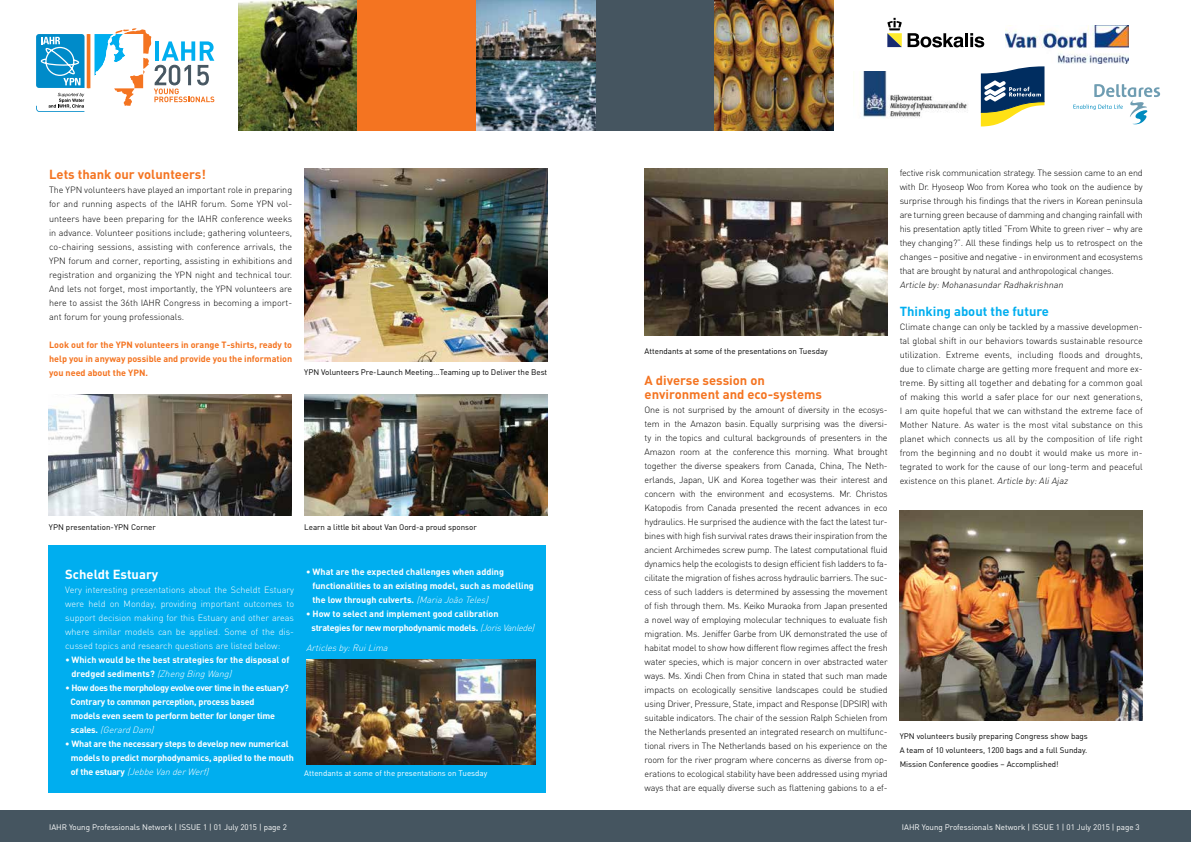
<style>
.page{position:relative;width:1191px;height:842px;background:#fff}
.page>*{position:absolute;margin:0;border:0;box-sizing:border-box;transform-origin:0 0}
.t1{font:700 13px/14px "DIN";color:#f47421}
.t2{font:700 13px "DIN";color:#00aeef}
.t3{font:700 13px "DIN";color:#fff}
.t4{font:300 9px/14px "DIN";letter-spacing:-.02em;color:#000;text-align:justify}
.t5{font:700 9px/14px "DIN";letter-spacing:-.02em;color:#fff}
.t6{font:300 9px/14px "DIN";color:#fff;text-align:justify}
.t7{font:700 9px/14px "DIN";color:#fff}
.t8{font:700 9px/14px "DIN";color:#f47421;text-align:justify}
.t9{font:italic 300 9px "DIN";color:#000}
.t10{font:italic 300 9px "DIN";color:#fff}
.t11{font:8px/14px "DIN";color:#000;text-align:justify}
.t12{font:8px "DIN";color:#fff}
.s1{font-weight:300}
.s2{font-weight:300;font-style:italic}
.s3{font-style:italic}
</style>
<div class="page">
<div style="left:49px;top:545px;width:497px;height:248px;background:#00aeef"></div>
<hr style="left:87px;top:34px;width:3px;height:54px;background:#f47421">
<svg style="left:94px;top:28px;width:120px;height:78px"></svg>
<svg style="left:36px;top:34px;width:48px;height:78px"></svg>
<img style="left:238px;top:0;width:119px;height:130px">
<div style="left:357px;top:0;width:119px;height:130px;background:#f47421"></div>
<div style="left:595px;top:0;width:119px;height:130px;background:#455560"></div>
<img style="left:476px;top:0;width:119px;height:130px">
<img style="left:714px;top:0;width:119px;height:130px">
<div style="left:0;top:810px;width:1191px;height:32px;background:#455560"></div>
<img style="left:304px;top:169px;width:243px;height:192px">
<img style="left:304px;top:394px;width:243px;height:122px">
<img style="left:306px;top:659px;width:229px;height:106px">
<img style="left:644px;top:169px;width:243px;height:167px">
<img style="left:899px;top:510px;width:243px;height:210px">
<img style="left:48px;top:394px;width:243px;height:122px">
<svg style="left:907px;top:33px;width:56px;height:14px"></svg>
<hr style="left:965px;top:33px;width:3px;height:14px;background:#000">
<svg style="left:970px;top:33px;width:14px;height:14px"></svg>
<svg style="left:887px;top:18px;width:14px;height:29px"></svg>
<img style="left:863px;top:72px;width:104px;height:46px">
<img style="left:1005px;top:25px;width:123px;height:39px">
<svg style="left:980px;top:66px;width:64px;height:60px"></svg>
<svg style="left:1073px;top:84px;width:87px;height:40px"></svg>
<h1 class="t1" style="left:49px;top:167px;width:158px">Lets thank our volunteers!</h1>
<p class="t4" style="left:49px;top:183px;width:245px">The YPN volunteers have played an important role in preparing for and running aspects of the IAHR forum. Some YPN vol&shy;unteers have been preparing for the IAHR conference weeks in advance. Volunteer positions include; gathering volunteers, co-chairing sessions, assisting with conference arrivals, the YPN forum and corner, reporting, assisting in exhibitions and registration and organizing the YPN night and technical tour.<br>And lets not forget, most importantly, the YPN volunteers are here to assist the 36th IAHR Congress in becoming a import&shy;ant forum for young professionals.</p>
<p class="t8" style="left:49px;top:337px;width:245px">Look out for the YPN volunteers in orange T-shirts, ready to help you in anyway possible and provide you the information you need about the YPN.</p>
<p class="t11" style="left:304px;top:365px;width:244px">YPN Volunteers Pre-Launch Meeting...Teaming up to Deliver the Best</p>
<p class="t11" style="left:49px;top:520px;width:108px">YPN presentation-YPN Corner</p>
<p class="t11" style="left:304px;top:520px;width:174px">Learn a little bit about Van Oord-a proud sponsor</p>
<h1 class="t3" style="left:65px;top:565px;width:95px">Scheldt Estuary</h1>
<p class="t6" style="left:65px;top:582px;width:230px">Very interesting presentations about the Scheldt Estuary were held on Monday, providing important outcomes to support decision making for this Estuary and other areas where similar models can be applied. Some of the dis&shy;cussed topics and research questions are listed below:</p>
<p class="t7" style="left:71px;top:652px;width:220px;text-indent:-6px"><span class="s1">•</span> Which would be the best strategies for the disposal of dredged sediments? <span class="s2">(ZhengBingWang)</span></p>
<p class="t5" style="left:70px;top:680px;width:220px;text-indent:-5px"><span class="s1">•</span> How does the morphology evolve over time in the estuary?<br>Contrary to common perception, process based<br>models even seem to perform better for longer time sca les . <span class="s2">(GerardDam)</span></p>
<p class="t5" style="left:71px;top:736px;width:224px;text-indent:-6px">• What are the necessary steps to develop new numerical models to predict morphodynamics, applied to the mouth o f t h e est u a ry <span class="s2">(JebbeVanderWerf)</span></p>
<p class="t7" style="left:312px;top:565px;width:223px;text-indent:-6px">• What are the expected challenges when adding functionalities to an existing model, such as modelling the low through culverts. <span class="s2">(MariaJoãoTeles)</span></p>
<p class="t5" style="left:311px;top:607px;width:227px;text-indent:-5px">• How to select and implement good calibration strategies for new morphodynamic models. <span class="s2">(JorisVanlede)</span></p>
<p class="t10" style="left:306px;top:643px;width:86px">Articlesby:RuiLima</p>
<p class="t12" style="left:304px;top:768px;width:185px">Attendants at some of the presentations on Tuesday</p>
<p class="t11" style="left:644px;top:344px;width:185px">Attendants at some of the presentations on Tuesday</p>
<h1 class="t1" style="left:644px;top:373px;width:179px">A diverse session on environment and eco-systems</h1>
<p class="t4" style="left:644px;top:403px;width:245px">One is not surprised by the amount of diversity in the ecosys&shy;tem in the Amazon basin. Equally surprising was the diversi&shy;ty in the topics and cultural backgrounds of presenters in the Amazon room at the conference this morning. What brought together the diverse speakers from Canada, China, The Neth&shy;erlands, Japan, UK and Korea together was their interest and concern with the environment and ecosystems. Mr. Christos Katopodis from Canada presented the recent advances in eco hydraulics. He surprised the audience with the fact the latest tur&shy;bines with high fish survival rates draws their inspiration from the ancient Archimedes screw pump. The latest computational fluid dynamics help the ecologists to design efficient fish ladders to fa&shy;cilitate the migration of fishes across hydraulic barriers. The suc&shy;cess of such ladders is determined by assessing the movement of fish through them. Ms. Keiko Muraoka from Japan presented a novel way of employing molecular techniques to evaluate fish migration. Ms. Jeniffer Garbe from UK demonstrated the use of habitat model to show how different flow regimes affect the fresh water species, which is major concern in over abstracted water ways. Ms. Xindi Chen from China in stated that such man made impacts on ecologically sensitive landscapes could be studied using Driver, Pressure, State, impact and Response (DPSIR) with suitable indicators. The chair of the session Ralph Schielen from the Netherlands presented an integrated research on multifunc&shy;tional rivers in The Netherlands based on his experience on the room for the river program where concerns as diverse from op&shy;erations to ecological stability have been addressed using myriad ways that are equally diverse such as flattening gabions to a ef-</p>
<p class="t4" style="left:899px;top:166px;width:245px">fective risk communication strategy. The session came to an end with Dr. Hyoseop Woo from Korea who took on the audience by surprise through his findings that the rivers in Korean peninsula are turning green because of damming and changing rainfall with his presentation aptly titled “From White to green river – why are they changing?”. All these findings help us to retrospect on the changes – positive and negative - in environment and ecosystems that are brought by natural and anthropological changes.</p>
<p class="t9" style="left:899px;top:279px;width:167px">Article by:Mohanasundar Radhakrishnan</p>
<h1 class="t2" style="left:899px;top:303px;width:151px">Thinking about the future</h1>
<p class="t4" style="left:899px;top:320px;width:245px">Climate change can only be tackled by a massive developmen&shy;tal global shift in our behaviors towards sustainable resource utilization. Extreme events, including floods and droughts, due to climate charge are getting more frequent and more ex&shy;treme. By sitting all together and debating for a common goal of making this world a safer place for our next generations, I am quite hopeful that we can withstand the extreme face of Mother Nature. As water is the most vital substance on this planet which connects us all by the composition of life right from the beginning and no doubt it would make us more in&shy;tegrated to work for the cause of our long-term and peaceful existence on this planet. <span class="s3">Article by:AliAjaz</span></p>
<p class="t11" style="left:899px;top:728px;width:190px">YPN volunteers busily preparing Congress show bags A team of 10 volunteers, 1200 bags and a full Sunday.<br>Mission Conference goodies – Accomplished!</p>
<p class="t12" style="left:49px;top:822px;width:239px">IAHR Young Professionals Network | ISSUE 1 | 01 July 2015 | page 2</p>
<p class="t12" style="left:902px;top:822px;width:239px">IAHR Young Professionals Network | ISSUE 1 | 01 July 2015 | page 3</p>
</div>
